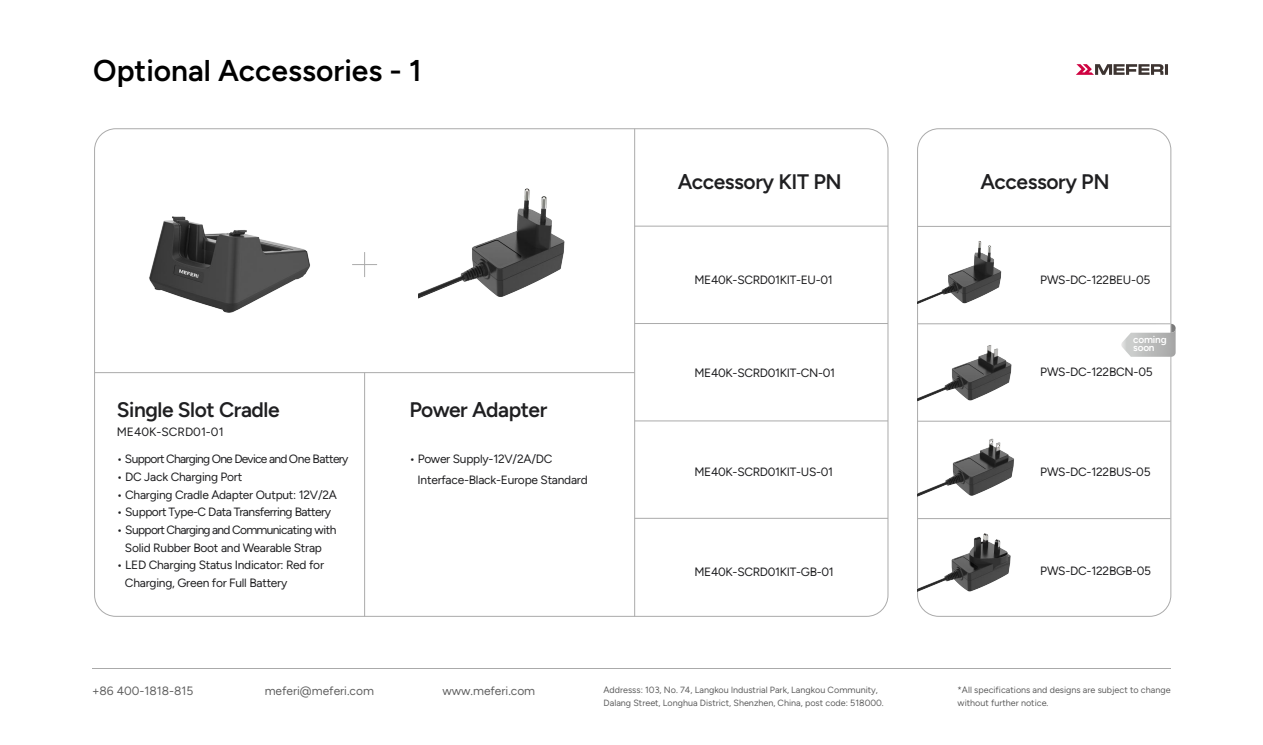
<style>
.page{position:relative;width:1263px;height:745px;background:#fff}
.page>*{position:absolute;margin:0;border:0;box-sizing:border-box;transform-origin:0 0}
.t1{font:600 30px "Figtree";color:#000}
.t2{font:600 21px "Figtree";letter-spacing:-.02em;color:#1f1f21}
.t3{font:12px/17.5px "Figtree";letter-spacing:-.02em;color:#1f1f21}
.t4{font:12px/17.5px "Figtree";letter-spacing:-.04em;color:#1f1f21;text-align:center}
.t5{font:12px "Figtree";color:#606060}
.t6{font:12px "Figtree";letter-spacing:-.06em;color:#1f1f21}
.t7{font:12px "Figtree";color:#1f1f21}
.t8{font:600 10.05px/8.2px "Figtree";letter-spacing:-.02em;color:#fff}
.t9{font:9px/13.5px "Figtree";color:#606060}
</style>
<div class="page">
<hr style="left:92px;top:667px;width:1079px;height:1px;background:#aaa">
<svg style="left:1076px;top:64px;width:92px;height:11px"></svg>
<img style="left:419px;top:188px;width:146px;height:110px">
<hr style="left:95px;top:372px;width:540px;height:1px;background:#aaa">
<hr style="left:364px;top:372px;width:1px;height:244px;background:#aaa">
<hr style="left:634px;top:129px;width:1px;height:487px;background:#aaa">
<svg style="left:352px;top:252px;width:25px;height:25px"></svg>
<img style="left:149px;top:216px;width:161px;height:97px">
<hr style="left:635px;top:225px;width:253px;height:1px;background:#aaa">
<hr style="left:635px;top:323px;width:253px;height:1px;background:#aaa">
<hr style="left:635px;top:420px;width:253px;height:1px;background:#aaa">
<hr style="left:635px;top:517px;width:253px;height:1px;background:#aaa">
<hr style="left:917px;top:226px;width:253px;height:1px;background:#aaa">
<hr style="left:917px;top:323px;width:253px;height:1px;background:#aaa">
<hr style="left:917px;top:420px;width:253px;height:1px;background:#aaa">
<hr style="left:917px;top:518px;width:253px;height:1px;background:#aaa">
<img style="left:917px;top:239px;width:85px;height:67px">
<img style="left:917px;top:339px;width:95px;height:66px">
<img style="left:918px;top:533px;width:93px;height:67px">
<img style="left:917px;top:434px;width:97px;height:69px">
<img style="left:1111px;top:278px;width:65px;height:133px">
<h1 class="t1" style="left:93px;top:53px;width:330px">Optional Accessories - 1</h1>
<h2 class="t2" style="left:117px;top:397px;width:164px">Single Slot Cradle</h2>
<p class="t6" style="left:117px;top:452px;width:233px">• Support Charging One Device and One Battery</p>
<p class="t3" style="left:117px;top:468px;width:127px">• DC Jack Charging Port</p>
<p class="t3" style="left:117px;top:485px;width:222px">• Charging Cradle Adapter Output: 12V/2A</p>
<p class="t4" style="left:117px;top:503px;width:216px">• Support Type-C Data Transferring Battery</p>
<p class="t4" style="left:117px;top:520px;width:221px">• Support Charging and Communicating with<br>Solid Rubber Boot and Wearable Strap</p>
<p class="t3" style="left:125px;top:556px;width:201px;text-indent:-8px">• LED Charging Status Indicator: Red for<br>Charging, Green for Full Battery</p>
<p class="t7" style="left:117px;top:424px;width:108px">ME40K-SCRD01-01</p>
<h2 class="t2" style="left:409px;top:397px;width:139px">Power Adapter</h2>
<p class="t3" style="left:418px;top:448px;width:172px;line-height:20.5px;text-indent:-8px">• Power Supply-12V/2A/DC<br>Interface-Black-Europe Standard</p>
<h2 class="t2" style="left:678px;top:169px;width:165px">Accessory KIT PN</h2>
<h2 class="t2" style="left:980px;top:169px;width:131px">Accessory PN</h2>
<p class="t3" style="left:694px;top:271px;width:140px">ME40K-SCRD01KIT-EU-01</p>
<p class="t3" style="left:1040px;top:270px;width:112px">PWS-DC-122BEU-05</p>
<p class="t8" style="left:1133px;top:335px;width:35px">coming soon</p>
<p class="t3" style="left:694px;top:364px;width:142px">ME40K-SCRD01KIT-CN-01</p>
<p class="t3" style="left:1040px;top:363px;width:114px">PWS-DC-122BCN-05</p>
<p class="t3" style="left:694px;top:463px;width:140px">ME40K-SCRD01KIT-US-01</p>
<p class="t3" style="left:1040px;top:462px;width:112px">PWS-DC-122BUS-05</p>
<p class="t3" style="left:694px;top:562px;width:141px">ME40K-SCRD01KIT-GB-01</p>
<p class="t3" style="left:1040px;top:561px;width:112px">PWS-DC-122BGB-05</p>
<p class="t5" style="left:265px;top:684px;width:111px">meferi@meferi.com</p>
<p class="t5" style="left:442px;top:684px;width:94px">www.meferi.com</p>
<p class="t9" style="left:958px;top:682px;width:214px">*All specifications and designs are subject to change without further notice.</p>
<p class="t5" style="left:92px;top:684px;width:103px">+86 400-1818-815</p>
<p class="t9" style="left:603px;top:682px;width:282px">Addresss: 103, No. 74, Langkou lndustrial Park, Langkou Community,<br>Dalang Street, Longhua District, Shenzhen, China, post code: 518000.</p>
</div>
